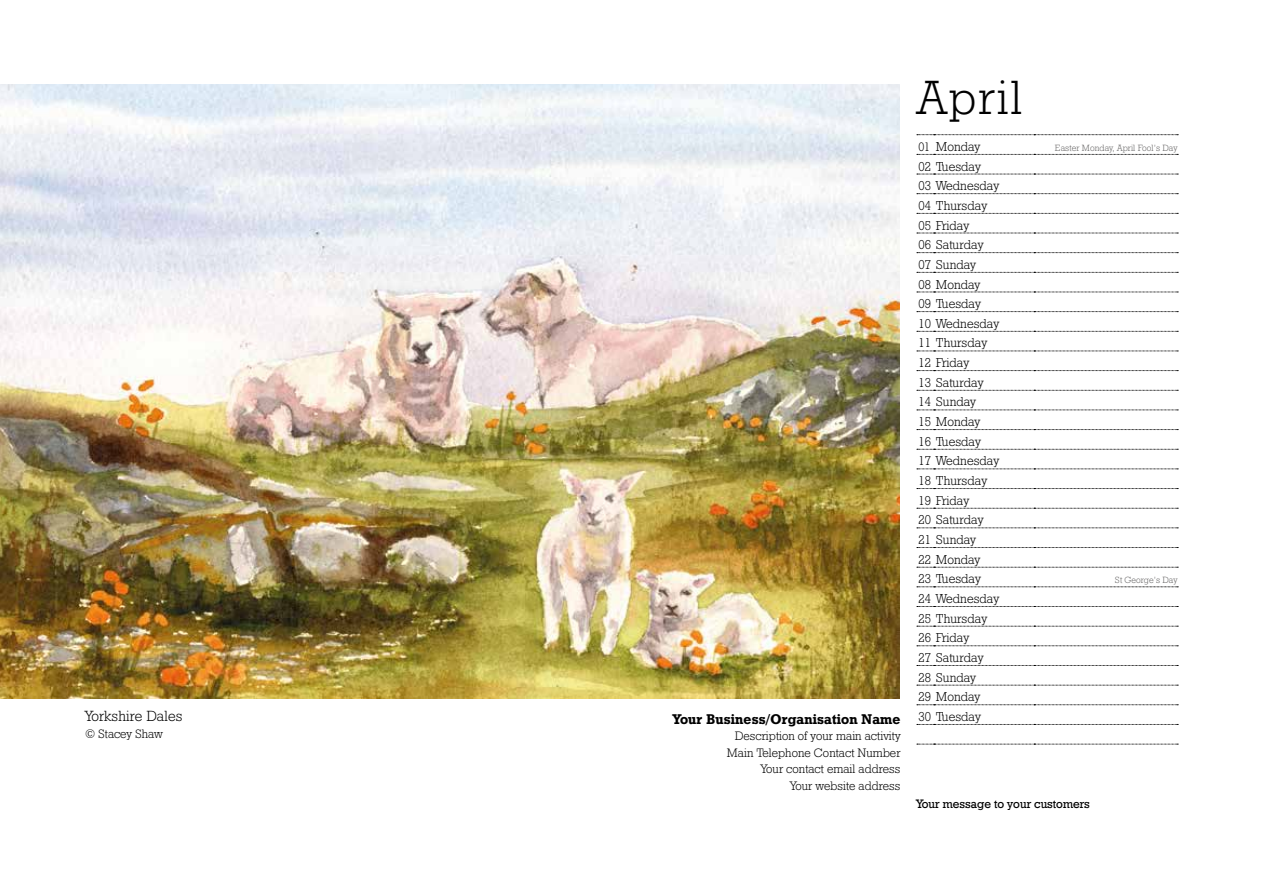
<style>
.page{position:relative;width:1263px;height:893px;background:#fff}
.page>*{position:absolute;margin:0;border:0;box-sizing:border-box;transform-origin:0 0}
.t1{font:47.85px "Geometric Slab 712 BT Light A";letter-spacing:.05em;color:#000}
.t2{font:14.7px "Geometric Slab 712 BT Light A";letter-spacing:.01em;color:#000}
.t3{font:14.1px "Geometric Slab 712 BT Bold A";letter-spacing:.01em;color:#000}
.t4{font:12.9px/19.6px "Geometric Slab 712 BT Light A";letter-spacing:.005em;color:#000}
.t5{font:12.3px/16.5px "Geometric Slab 712 BT Light A";letter-spacing:.005em;color:#000;text-align:right}
.t6{font:12.3px "Geometric Slab 712 BT Medium A";color:#000}
.t7{font:9px "Geometric Slab 712 BT Light A";letter-spacing:.01em;color:#646363}
.s1{font-size:12.3px}
</style>
<div class="page">
<svg style="left:917px;top:134px;width:261px;height:1px"></svg>
<svg style="left:917px;top:154px;width:261px;height:1px"></svg>
<svg style="left:917px;top:174px;width:261px;height:1px"></svg>
<svg style="left:917px;top:193px;width:261px;height:1px"></svg>
<svg style="left:917px;top:213px;width:261px;height:1px"></svg>
<svg style="left:917px;top:233px;width:261px;height:1px"></svg>
<svg style="left:917px;top:252px;width:261px;height:1px"></svg>
<svg style="left:917px;top:272px;width:261px;height:1px"></svg>
<svg style="left:917px;top:292px;width:261px;height:1px"></svg>
<svg style="left:917px;top:311px;width:261px;height:1px"></svg>
<svg style="left:917px;top:331px;width:261px;height:1px"></svg>
<svg style="left:917px;top:351px;width:261px;height:1px"></svg>
<svg style="left:917px;top:370px;width:261px;height:1px"></svg>
<svg style="left:917px;top:390px;width:261px;height:1px"></svg>
<svg style="left:917px;top:410px;width:261px;height:1px"></svg>
<svg style="left:917px;top:429px;width:261px;height:1px"></svg>
<svg style="left:917px;top:449px;width:261px;height:1px"></svg>
<svg style="left:917px;top:469px;width:261px;height:1px"></svg>
<svg style="left:917px;top:488px;width:261px;height:1px"></svg>
<svg style="left:917px;top:508px;width:261px;height:1px"></svg>
<svg style="left:917px;top:528px;width:261px;height:1px"></svg>
<svg style="left:917px;top:547px;width:261px;height:1px"></svg>
<svg style="left:917px;top:567px;width:261px;height:1px"></svg>
<svg style="left:917px;top:586px;width:261px;height:1px"></svg>
<svg style="left:917px;top:606px;width:261px;height:1px"></svg>
<svg style="left:917px;top:626px;width:261px;height:1px"></svg>
<svg style="left:917px;top:645px;width:261px;height:1px"></svg>
<svg style="left:917px;top:665px;width:261px;height:1px"></svg>
<svg style="left:917px;top:685px;width:261px;height:1px"></svg>
<svg style="left:917px;top:704px;width:261px;height:1px"></svg>
<svg style="left:917px;top:724px;width:261px;height:1px"></svg>
<svg style="left:917px;top:744px;width:261px;height:1px"></svg>
<img style="left:0;top:84px;width:899px;height:614px">
<h1 class="t1" style="left:917px;top:68px;width:107px">April</h1>
<p class="t4" style="left:918px;top:136px;width:64px"><span class="s1">01</span> Monday</p>
<p class="t7" style="left:1055px;top:142px;width:124px">Easter Monday, April Fool’s Day</p>
<p class="t4" style="left:918px;top:156px;width:82px">02 Tuesday<br>03 Wednesday<br>04 Thursday<br>05 Friday<br>06 Saturday<br>07 Sunday<br>08 Monday<br>09 Tuesday<br>10 Wednesday<br>11 Thursday<br>12 Friday<br>13 Saturday<br>14 Sunday<br>15 Monday<br>16 Tuesday<br>17 Wednesday<br>18 Thursday<br>19 Friday<br>20 Saturday<br>21 Sunday<br>22 Monday<br>23 Tuesday</p>
<p class="t7" style="left:1115px;top:575px;width:64px">St George’s Day</p>
<p class="t4" style="left:918px;top:588px;width:82px">24 Wednesday<br>25 Thursday<br>26 Friday<br>27 Saturday<br>28 Sunday<br>29 Monday</p>
<p class="t2" style="left:85px;top:707px;width:99px">Yorkshire Dales</p>
<p class="t4" style="left:918px;top:706px;width:64px">30 Tuesday</p>
<p class="t5" style="left:85px;top:725px;width:79px">© Stacey Shaw</p>
<p class="t3" style="left:673px;top:710px;width:229px">Your Business/Organisation Name</p>
<p class="t5" style="left:727px;top:727px;width:175px">Description of your main activity<br>Main Telephone Contact Number<br>Your contact email address<br>Your website address</p>
<p class="t6" style="left:916px;top:796px;width:175px">Your message to your customers</p>
</div>
